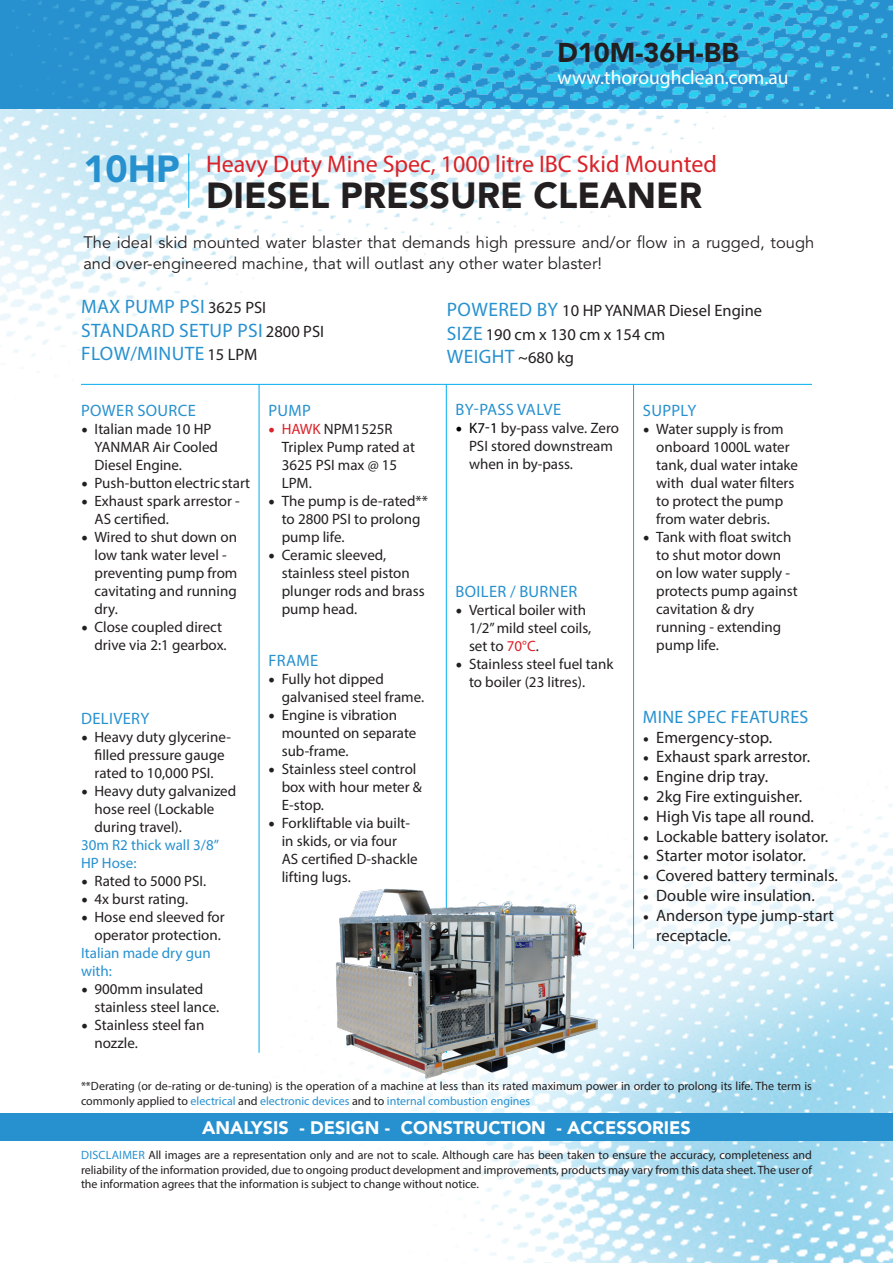
<style>
.page{position:relative;width:893px;height:1263px;background:#fff}
.page>*{position:absolute;margin:0;border:0;box-sizing:border-box;transform-origin:0 0}
.t1{font:900 37.5px "Avenir LT Std";color:#2791cf}
.t2{font:900 36px "Avenir LT Std";color:#231f20}
.t3{font:900 27px "Avenir LT Std";color:#231f20}
.t4{font:24px "Myriad Pro";color:#da2128}
.t5{font:19.5px "Myriad Pro";letter-spacing:.02em;color:#2791cf}
.t6{font:19.5px "Myriad Pro";color:#fff}
.t7{font:900 18px "Avenir LT Std";color:#fff}
.t8{font:18px "Myriad Pro";letter-spacing:.02em;color:#2791cf}
.t9{font:16.5px/19.8px "Myriad Pro";color:#231f20}
.t10{font:16.5px/21px "Avenir LT Std";color:#231f20}
.t11{font:16.5px "Myriad Pro";letter-spacing:.02em;color:#2791cf}
.t12{font:15px/18px "Myriad Pro";color:#231f20}
.t13{font:15px/18px "Myriad Pro";color:#2791cf}
.t14{font:12px/14.4px "Myriad Pro";color:#231f20;text-align:justify}
.s1{font-size:16.5px;color:#231f20}
.s2{font-family:"Minion Pro";font-size:18px}
.s3{font-family:"Minion Pro";font-size:18px;color:#da2128}
.s4{color:#da2128}
.s5{font-size:19.5px;color:#2791cf}
.s6{font-family:"Minion Pro";font-size:18px;color:#000}
.s7{color:#000}
.s8{font-family:"Minion Pro"}
.s9{color:#2791cf}
</style>
<div class="page">
<img style="left:424px;top:675px;width:469px;height:588px">
<img style="left:0;top:108px;width:783px;height:292px">
<img style="left:0;top:0;width:893px;height:108px">
<hr style="left:188px;top:153px;width:1px;height:55px;background:#00aeef">
<hr style="left:81px;top:384px;width:731px;height:1px;background:#00aeef">
<hr style="left:259px;top:384px;width:1px;height:669px;background:#00aeef">
<hr style="left:446px;top:384px;width:1px;height:669px;background:#00aeef">
<hr style="left:633px;top:384px;width:1px;height:565px;background:#00aeef">
<div style="left:0;top:1113px;width:893px;height:28px;background:#2791cf"></div>
<img style="left:258px;top:830px;width:403px;height:282px">
<p class="t3" style="left:557px;top:36px;width:183px">D10M-36H-BB</p>
<p class="t1" style="left:83px;top:146px;width:98px">10HP</p>
<p class="t6" style="left:557px;top:66px;width:233px">www.thoroughclean.com.au</p>
<p class="t4" style="left:206px;top:149px;width:512px">Heavy Duty Mine Spec, 1000 litre IBC Skid Mounted</p>
<p class="t2" style="left:206px;top:174px;width:498px">DIESEL PRESSURE CLEANER</p>
<p class="t10" style="left:83px;top:232px;width:732px">The ideal skid mounted water blaster that demands high pressure and/or flow in a rugged, tough and over-engineered machine, that will outlast any other water blaster!</p>
<p class="t5" style="left:81px;top:295px;width:187px">MAX PUMP PSI <span class="s1">3625 PSI</span></p>
<p class="t5" style="left:81px;top:318px;width:244px">STANDARD SETUP PSI <span class="s1">2800 PSI</span></p>
<p class="t5" style="left:81px;top:341px;width:178px">FLOW/MINUTE <span class="s1">15 LPM</span></p>
<p class="t11" style="left:81px;top:400px;width:116px">POWER SOURCE</p>
<p class="t12" style="left:94px;top:419px;width:125px;text-indent:-14px"><span class="s2">•</span> Italian made 10 HP<br>YANMAR Air Cooled<br>Diesel Engine.</p>
<p class="t12" style="left:81px;top:473px;width:171px"><span class="s2">•</span> Push-button electric start</p>
<p class="t12" style="left:94px;top:491px;width:147px;text-indent:-14px"><span class="s2">•</span> Exhaust spark arrestor -<br>AS certified.</p>
<p class="t12" style="left:94px;top:527px;width:144px;text-indent:-14px"><span class="s2">•</span> Wired to shut down on low tank water level - preventing pump from cavitating and running dry.</p>
<p class="t12" style="left:94px;top:617px;width:134px;text-indent:-14px"><span class="s2">•</span> Close coupled direct drive via 2:1 gearbox.</p>
<p class="t11" style="left:81px;top:708px;width:70px">DELIVERY</p>
<p class="t12" style="left:81px;top:727px;width:151px;text-align:center"><span class="s2">•</span> Heavy duty glycerine&shy;filled pressure gauge rated to 10,000 PSI.</p>
<p class="t12" style="left:94px;top:781px;width:143px;text-indent:-14px"><span class="s2">•</span> Heavy duty galvanized hose reel (Lockable during travel).</p>
<p class="t13" style="left:81px;top:835px;width:140px">30m R2 thick wall 3/8”<br>HP Hose:</p>
<p class="t12" style="left:81px;top:871px;width:127px"><span class="s2">•</span> Rated to 5000 PSI.</p>
<p class="t12" style="left:81px;top:889px;width:109px"><span class="s2">•</span> 4x burst rating.</p>
<p class="t12" style="left:81px;top:907px;width:145px;text-align:right"><span class="s2">•</span> Hose end sleeved for operator protection.</p>
<p class="t13" style="left:81px;top:943px;width:131px">Italian made dry gun with:</p>
<p class="t12" style="left:94px;top:979px;width:126px;text-indent:-14px"><span class="s2">•</span> 900mm insulated stainless steel lance.</p>
<p class="t12" style="left:94px;top:1015px;width:111px;text-indent:-14px"><span class="s2">•</span> Stainless steel fan nozzle.</p>
<p class="t11" style="left:268px;top:400px;width:44px">PUMP</p>
<p class="t12" style="left:282px;top:420px;width:135px;text-indent:-14px"><span class="s3">•</span> <span class="s4">HAWK</span> NPM1525R<br>Triplex Pump rated at<br>3625 PSI max @ 15<br>LPM.</p>
<p class="t12" style="left:282px;top:492px;width:148px;text-indent:-14px"><span class="s2">•</span> The pump is de-rated** to 2800 PSI to prolong pump life.</p>
<p class="t12" style="left:282px;top:546px;width:144px;text-indent:-14px"><span class="s2">•</span> Ceramic sleeved, stainless steel piston plunger rods and brass pump head.</p>
<p class="t11" style="left:268px;top:651px;width:51px">FRAME</p>
<p class="t12" style="left:282px;top:670px;width:144px;text-indent:-14px"><span class="s2">•</span> Fully hot dipped galvanised steel frame.</p>
<p class="t12" style="left:282px;top:706px;width:136px;text-indent:-14px"><span class="s2">•</span> Engine is vibration mounted on separate sub-frame.</p>
<p class="t12" style="left:282px;top:760px;width:142px;text-indent:-14px"><span class="s2">•</span> Stainless steel control box with hour meter &amp;<br>E-stop.</p>
<p class="t12" style="left:282px;top:814px;width:138px;text-indent:-14px"><span class="s2">•</span> Forkliftable via built&shy;in skids, or via four<br>AS certified D-shackle lifting lugs.</p>
<p class="t9" style="left:447px;top:301px;width:317px"><span class="s5">POWERED BY</span> 10 HP YANMAR Diesel Engine</p>
<p class="t9" style="left:447px;top:324px;width:220px"><span class="s5">SIZE</span> 190 cm x 130 cm x 154 cm</p>
<p class="t5" style="left:447px;top:344px;width:129px">WEIGHT <span class="s1">~680 kg</span></p>
<p class="t11" style="left:456px;top:400px;width:107px">BY-PASS VALVE</p>
<p class="t12" style="left:469px;top:419px;width:151px;text-indent:-13px"><span class="s6">•</span> <span class="s7">K7-1</span> by-pass valve. Zero<br>PSI stored downstream when in by-pass.</p>
<p class="t11" style="left:456px;top:581px;width:123px">BOILER / BURNER</p>
<p class="t12" style="left:469px;top:601px;width:124px;text-indent:-14px"><span class="s2">•</span> Vertical boiler with<br>1/2” mild steel coils, set to <span class="s4">70°C</span>.</p>
<p class="t12" style="left:469px;top:655px;width:146px;text-indent:-14px"><span class="s2">•</span> Stainless steel fuel tank to boiler (23 litres).</p>
<p class="t11" style="left:643px;top:400px;width:55px">SUPPLY</p>
<p class="t12" style="left:656px;top:419px;width:143px;text-indent:-14px"><span class="s2">•</span> Water supply is from onboard 1000L water tank, dual water intake with dual water filters to protect the pump from water debris.</p>
<p class="t12" style="left:656px;top:527px;width:143px;text-indent:-14px"><span class="s2">•</span> Tank with float switch to shut motor down on low water supply - protects pump against cavitation &amp; dry running - extending pump life.</p>
<p class="t8" style="left:643px;top:705px;width:167px">MINE SPEC FEATURES</p>
<p class="t9" style="left:643px;top:727px;width:131px"><span class="s8">•</span> Emergency-stop.</p>
<p class="t9" style="left:643px;top:747px;width:169px"><span class="s8">•</span> Exhaust spark arrestor.</p>
<p class="t9" style="left:643px;top:766px;width:127px"><span class="s8">•</span> Engine drip tray.</p>
<p class="t9" style="left:643px;top:786px;width:161px"><span class="s8">•</span> 2kg Fire extinguisher.</p>
<p class="t9" style="left:643px;top:806px;width:173px"><span class="s8">•</span> High Vis tape all round.</p>
<p class="t9" style="left:643px;top:826px;width:187px"><span class="s8">•</span> Lockable battery isolator.</p>
<p class="t9" style="left:643px;top:846px;width:165px"><span class="s8">•</span> Starter motor isolator.</p>
<p class="t9" style="left:643px;top:865px;width:197px"><span class="s8">•</span> Covered battery terminals.</p>
<p class="t9" style="left:643px;top:885px;width:174px"><span class="s8">•</span> Double wire insulation.</p>
<p class="t9" style="left:656px;top:905px;width:179px;text-indent:-14px"><span class="s8">•</span> Anderson type jump-start receptacle.</p>
<p class="t14" style="left:81px;top:1079px;width:732px">**Derating (or de-rating or de-tuning) is the operation of a machine at less than its rated maximum power in order to prolong its life. The term is commonly applied to <span class="s9">electrical</span> and <span class="s9">electronic devices</span> and to <span class="s9">internal combustion engines</span></p>
<p class="t7" style="left:202px;top:1117px;width:490px">ANALYSIS - DESIGN - CONSTRUCTION - ACCESSORIES</p>
<p class="t14" style="left:81px;top:1148px;width:732px"><span class="s9">DISCLAIMER</span> All images are a representation only and are not to scale. Although care has been taken to ensure the accuracy, completeness and reliability of the information provided, due to ongoing product development and improvements, products may vary from this data sheet. The user of the information agrees that the information is subject to change without notice.</p>
</div>
